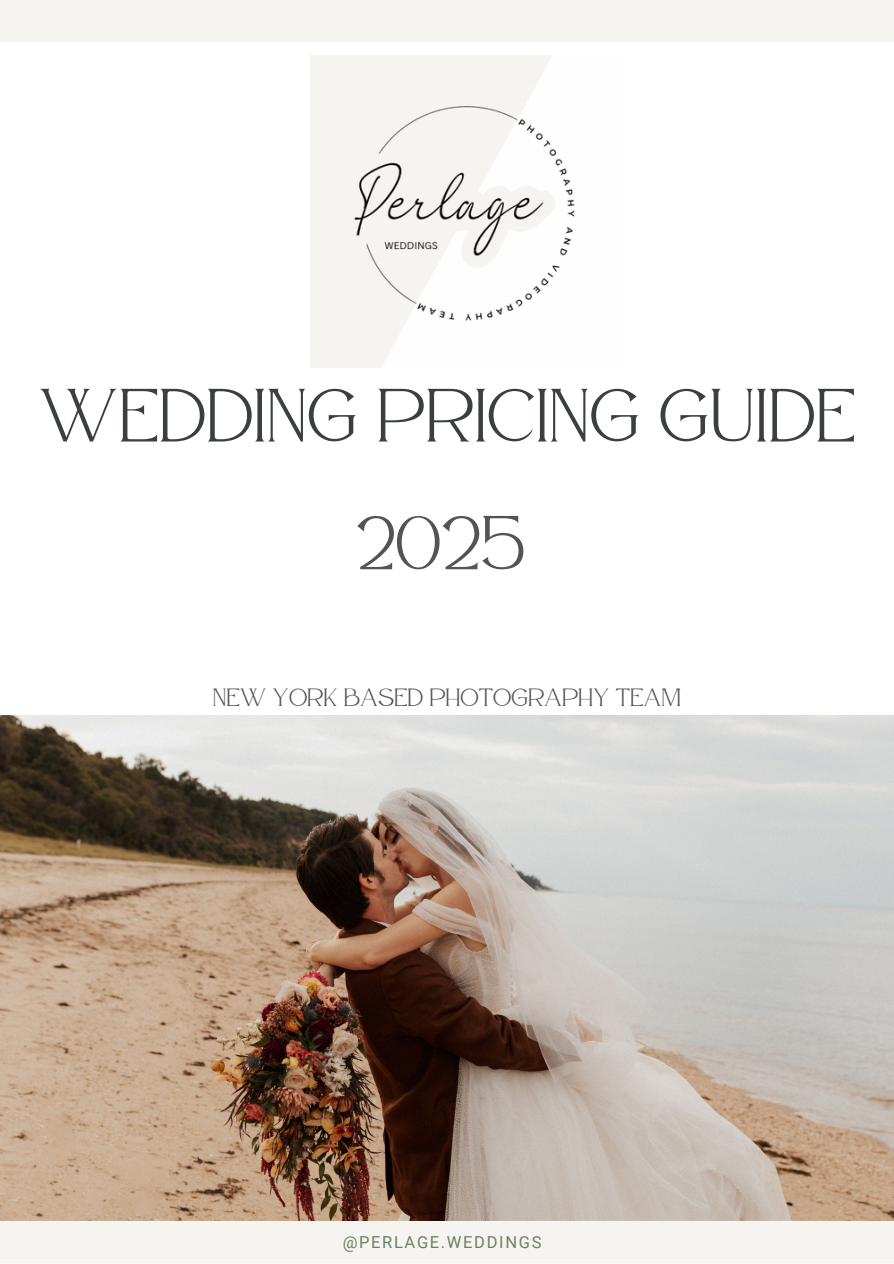
<style>
.page{position:relative;width:894px;height:1264px;background:#fff}
.page>*{position:absolute;margin:0;border:0;box-sizing:border-box;transform-origin:0 0}
.t1{font:76.05px "Atteron";color:#545454}
.t2{font:75.15px "Atteron";color:#3b3f3f}
.t3{font:24.9px "Atteron";color:#545454}
.t4{font:16.5px "Roboto";letter-spacing:.1em;color:#707f62}
</style>
<div class="page">
<div style="left:0;top:1221px;width:893px;height:42px;background:#f5f4f1"></div>
<div style="left:0;top:0;width:893px;height:42px;background:#f5f4f1"></div>
<img style="left:0;top:715px;width:892px;height:505px">
<img style="left:310px;top:56px;width:265px;height:311px">
<h2 class="t2" style="left:38px;top:371px;width:818px">Wedding PRICING GUIDE</h2>
<h1 class="t1" style="left:355px;top:498px;width:170px">2025</h1>
<p class="t3" style="left:213px;top:682px;width:469px">NEW YORK BASED PHOTOGRAPHY TEAM</p>
<p class="t4" style="left:342px;top:1232px;width:200px">@PERLAGE.WEDDINGS</p>
</div>
